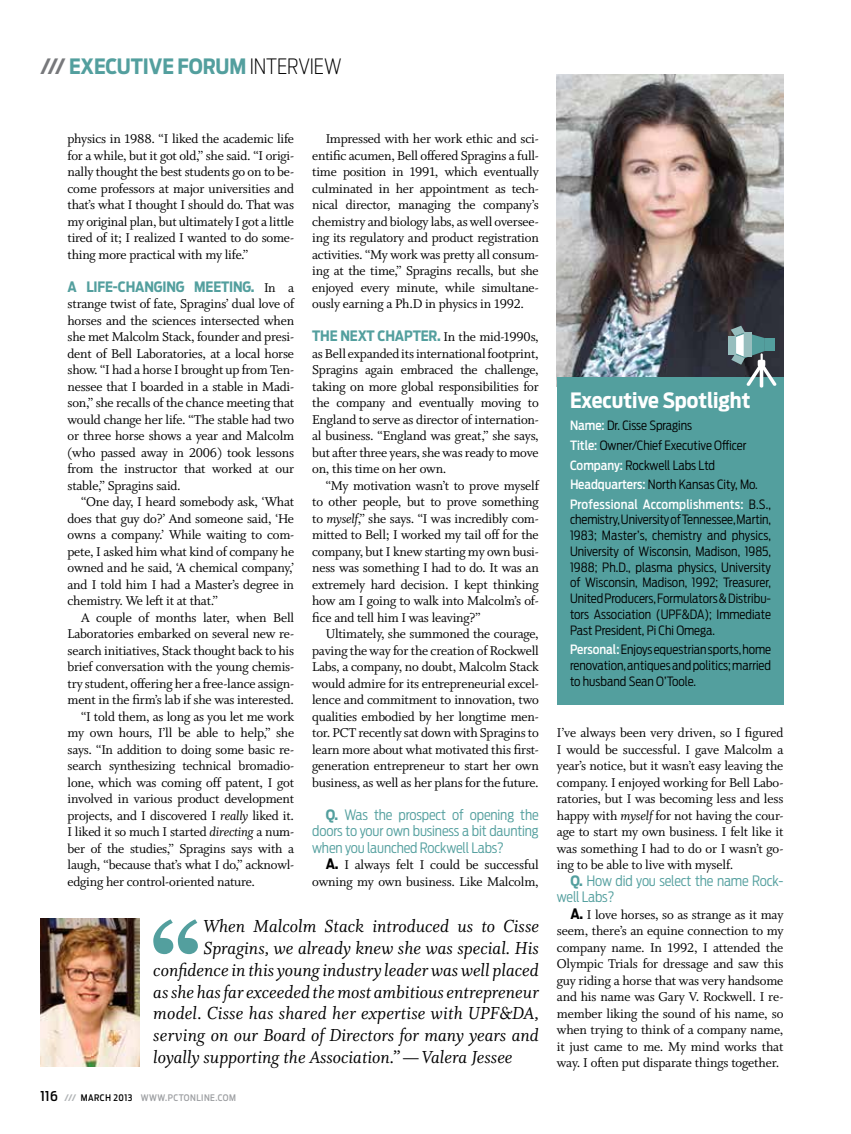
<style>
.page{position:relative;width:851px;height:1134px;background:#fff}
.page>*{position:absolute;margin:0;border:0;box-sizing:border-box;transform-origin:0 0}
.t1{font:700 21px "Antenna Cond";letter-spacing:-.005em;color:#539f9e}
.t2{font:700 21px "Antenna Cond";color:#fff}
.t3{font:19.5px "Whitman Italic LF";color:#000}
.t4{font:14.25px/16.5px "Whitman Roman LF";letter-spacing:-.015em;color:#000;text-align:justify}
.t5{font:300 14.25px/16.5px "Antenna Cond";letter-spacing:-.01em;color:#539f9e;text-align:justify}
.t6{font:700 14.25px "Antenna Cond";letter-spacing:-.01em;color:#539f9e}
.t7{font:300 12.75px/15.8px "Antenna Cond";color:#000;text-align:justify}
.t8{font:500 9px "Antenna Cond";letter-spacing:.05em;color:#9d9fa2}
.s1{color:#77787b}
.s2{font-weight:200;color:#000}
.s3{font-family:"Whitman Roman LF";font-weight:400;color:#000}
.s4{font-family:"Whitman Italic LF"}
.s5{font-weight:700}
.s6{font-family:"Antenna Cond";font-weight:700}
.s7{font-size:13.5px;color:#000}
.s8{font-weight:700;color:#b1b4b6}
.s9{color:#000}
.s10{font-weight:500;color:#fff}
</style>
<div class="page">
<img style="left:557px;top:75px;width:226px;height:302px">
<div style="left:557px;top:377px;width:226px;height:328px;background:#539f9e"></div>
<svg style="left:730px;top:326px;width:46px;height:60px"></svg>
<div style="left:727px;top:336px;width:8px;height:18px;background:#97bebe"></div>
<div style="left:744px;top:332px;width:8px;height:25px;background:#97bebe"></div>
<img style="left:40px;top:919px;width:100px;height:148px">
<svg style="left:153px;top:919px;width:45px;height:35px"></svg>
<h1 class="t1" style="left:40px;top:54px;width:302px"><span class="s1">///</span> EXECUTIVE FORUM <span class="s2">INTERVIEW</span></h1>
<p class="t4" style="left:68px;top:131px;width:228px">physics in 1988. “I liked the academic life for a while, but it got old,” she said. “I origi&shy;nally thought the best students go on to be&shy;come professors at major universities and that’s what I thought I should do. That was my original plan, but ultimately I got a little tired of it; I realized I wanted to do some&shy;thing more practical with my life.”</p>
<p class="t6" style="left:68px;top:278px;width:228px">A LIFE-CHANGING MEETING. <span class="s3">In a</span></p>
<p class="t4" style="left:68px;top:296px;width:228px">strange twist of fate, Spragins’ dual love of horses and the sciences intersected when she met Malcolm Stack, founder and presi&shy;dent of Bell Laboratories, at a local horse show. “I had a horse I brought up from Ten&shy;nessee that I boarded in a stable in Madi&shy;son,” she recalls of the chance meeting that would change her life. “The stable had two or three horse shows a year and Malcolm (who passed away in 2006) took lessons from the instructor that worked at our stable,” Spragins said.</p>
<p class="t4" style="left:68px;top:494px;width:228px;text-indent:13px">“One day, I heard somebody ask, ‘What does that guy do?’ And someone said, ‘He owns a company.’ While waiting to com&shy;pete, I asked him what kind of company he owned and he said, ‘A chemical company,’ and I told him I had a Master’s degree in chemistry. We left it at that.”</p>
<p class="t4" style="left:81px;top:609px;width:214px">A couple of months later, when Bell</p>
<p class="t4" style="left:68px;top:626px;width:228px">Laboratories embarked on several new re-</p>
<p class="t4" style="left:68px;top:642px;width:228px">search initiatives, Stack thought back to his</p>
<p class="t4" style="left:68px;top:659px;width:228px">brief conversation with the young chemis-</p>
<p class="t4" style="left:68px;top:675px;width:228px">try student, offering her a free-lance assign-</p>
<p class="t4" style="left:68px;top:692px;width:228px">ment in the firm’s lab if she was interested.</p>
<p class="t4" style="left:81px;top:708px;width:215px">“I told them, as long as you let me work</p>
<p class="t4" style="left:68px;top:725px;width:228px">my own hours, I’ll be able to help,” she</p>
<p class="t4" style="left:68px;top:741px;width:228px">says. “In addition to doing some basic re-</p>
<p class="t4" style="left:68px;top:758px;width:228px">search synthesizing technical bromadio-</p>
<p class="t4" style="left:68px;top:774px;width:228px">lone, which was coming off patent, I got</p>
<p class="t4" style="left:68px;top:791px;width:228px">involved in various product development</p>
<p class="t4" style="left:68px;top:807px;width:228px">projects, and I discovered I <span class="s4">really</span> liked it.</p>
<p class="t4" style="left:68px;top:824px;width:228px">I liked it so much I started <span class="s4">directing</span> a num-</p>
<p class="t4" style="left:68px;top:840px;width:228px">ber of the studies,” Spragins says with a</p>
<p class="t4" style="left:68px;top:857px;width:228px">laugh, “because that’s what I do,” acknowl-</p>
<p class="t4" style="left:68px;top:873px;width:189px">edging her control-oriented nature.</p>
<p class="t4" style="left:312px;top:131px;width:228px;text-indent:13px">Impressed with her work ethic and sci&shy;entific acumen, Bell offered Spragins a full&shy;time position in 1991, which eventually culminated in her appointment as tech&shy;nical director, managing the company’s chemistry and biology labs, as well oversee&shy;ing its regulatory and product registration activities. “My work was pretty all consum&shy;ing at the time,” Spragins recalls, but she enjoyed every minute, while simultane&shy;ously earning a Ph.D in physics in 1992.</p>
<p class="t6" style="left:312px;top:328px;width:228px">THE NEXT CHAPTER. <span class="s3">In the mid-1990s,</span></p>
<p class="t4" style="left:312px;top:345px;width:228px">as Bell expanded its international footprint, Spragins again embraced the challenge, taking on more global responsibilities for the company and eventually moving to England to serve as director of internation&shy;al business. “England was great,” she says, but after three years, she was ready to move on, this time on her own.</p>
<p class="t4" style="left:312px;top:477px;width:228px;text-indent:13px">“My motivation wasn’t to prove myself to other people, but to prove something to <span class="s4">myself</span>,” she says. “I was incredibly com&shy;mitted to Bell; I worked my tail off for the company, but I knew starting my own busi&shy;ness was something I had to do. It was an extremely hard decision. I kept thinking how am I going to walk into Malcolm’s of&shy;fice and tell him I was leaving?”</p>
<p class="t4" style="left:312px;top:626px;width:228px;text-indent:13px">Ultimately, she summoned the courage, paving the way for the creation of Rockwell Labs, a company, no doubt, Malcolm Stack would admire for its entrepreneurial excel&shy;lence and commitment to innovation, two qualities embodied by her longtime men&shy;tor. PCT recently sat down with Spragins to learn more about what motivated this first&shy;generation entrepreneur to start her own business, as well as her plans for the future.</p>
<p class="t5" style="left:312px;top:806px;width:228px;text-indent:13px"><span class="s5">Q.</span> Was the prospect of opening the doors to your own business a bit daunting when you launched Rockwell Labs?</p>
<p class="t4" style="left:312px;top:857px;width:228px;text-align:right"><span class="s6">A.</span> I always felt I could be successful owning my own business. Like Malcolm,</p>
<h2 class="t3" style="left:203px;top:916px;width:337px">When Malcolm Stack introduced us to Cisse</h2>
<h2 class="t3" style="left:203px;top:937px;width:337px">Spragins, we already knew she was special. His</h2>
<h2 class="t3" style="left:153px;top:959px;width:387px">confidence in this young industry leader was well placed</h2>
<h2 class="t3" style="left:153px;top:981px;width:387px">as she has far exceeded the most ambitious entrepreneur</h2>
<h2 class="t3" style="left:153px;top:1003px;width:387px">model. Cisse has shared her expertise with UPF&amp;DA,</h2>
<h2 class="t3" style="left:153px;top:1024px;width:387px">serving on our Board of Directors for many years and</h2>
<h2 class="t3" style="left:153px;top:1046px;width:361px">loyally supporting the Association.” — Valera Jessee</h2>
<p class="t8" style="left:40px;top:1093px;width:197px"><span class="s7">116</span> <span class="s8">///</span> <span class="s9">MARCH 2013</span> WWW.PCTONLINE.COM</p>
<h1 class="t2" style="left:570px;top:388px;width:182px">Executive Spotlight</h1>
<p class="t7" style="left:570px;top:416px;width:202px;line-height:19.5px;text-align:left"><span class="s10">Name:</span> Dr. Cisse Spragins<br><span class="s10">Title:</span> Owner/Chief Executive Officer <span class="s10">Company:</span> Rockwell Labs Ltd <span class="s10">Headquarters:</span> North Kansas City, Mo.<br><span class="s10">Professional Accomplishments:</span> B.S.,</p>
<p class="t7" style="left:570px;top:512px;width:203px">chemistry, University of Tennessee, Martin, 1983; Master’s, chemistry and physics, University of Wisconsin, Madison, 1985, 1988; Ph.D., plasma physics, University of Wisconsin, Madison, 1992; Treasurer, United Producers, Formulators &amp; Distribu&shy;tors Association (UPF&amp;DA); Immediate Past President, Pi Chi Omega.</p>
<p class="t7" style="left:570px;top:642px;width:203px"><span class="s10">Personal:</span> Enjoys equestrian sports, home renovation, antiques and politics; married to husband Sean O’Toole.</p>
<p class="t4" style="left:557px;top:725px;width:228px">I’ve always been very driven, so I figured I would be successful. I gave Malcolm a year’s notice, but it wasn’t easy leaving the company. I enjoyed working for Bell Labo&shy;ratories, but I was becoming less and less happy with <span class="s4">myself</span> for not having the cour&shy;age to start my own business. I felt like it was something I had to do or I wasn’t go&shy;ing to be able to live with myself.</p>
<p class="t5" style="left:557px;top:872px;width:228px;text-indent:13px"><span class="s5">Q.</span> How did you select the name Rock&shy;well Labs?</p>
<p class="t4" style="left:557px;top:907px;width:228px;text-indent:13px"><span class="s6">A.</span> I love horses, so as strange as it may seem, there’s an equine connection to my company name. In 1992, I attended the Olympic Trials for dressage and saw this guy riding a horse that was very handsome and his name was Gary V. Rockwell. I re&shy;member liking the sound of his name, so when trying to think of a company name, it just came to me. My mind works that way. I often put disparate things together.</p>
</div>
